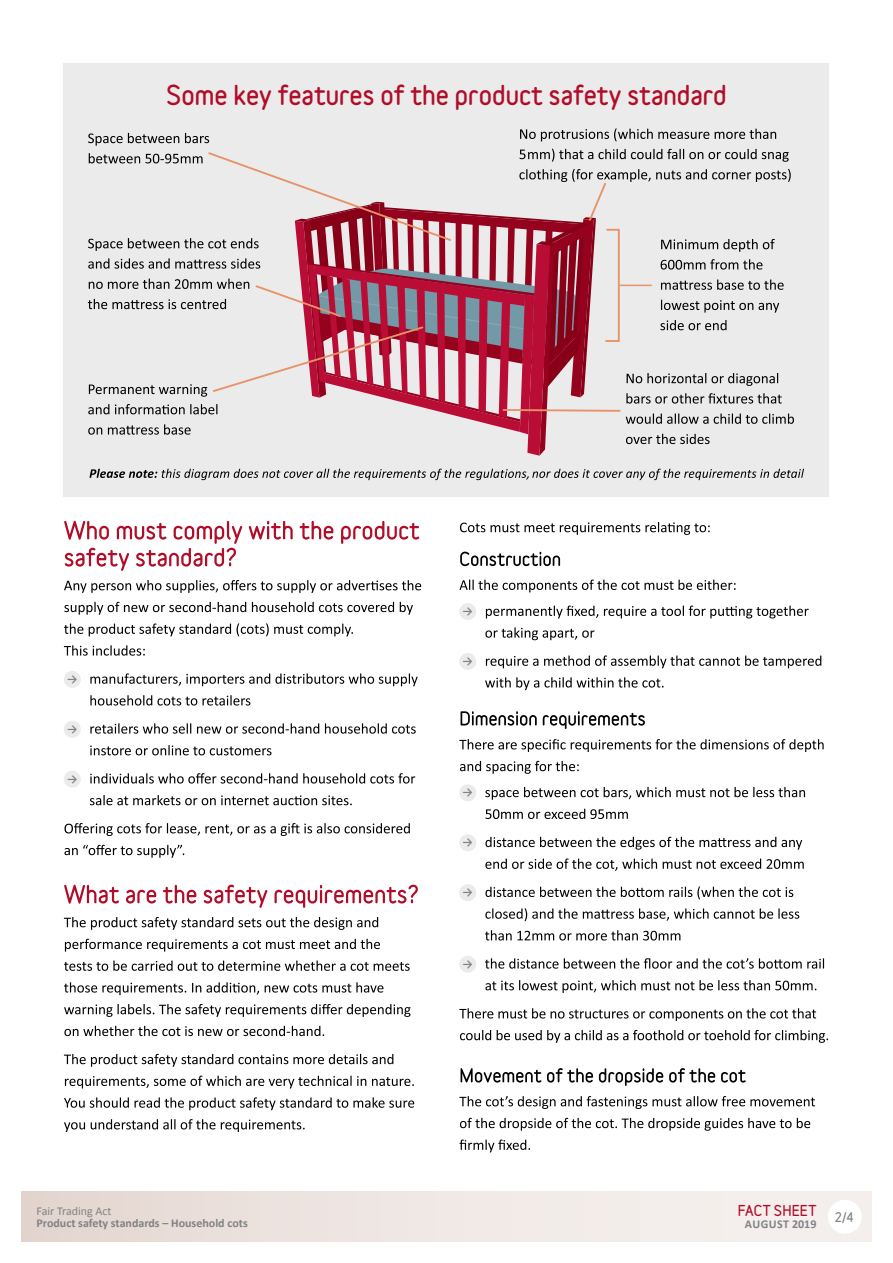
<style>
.page{position:relative;width:893px;height:1263px;background:#fff}
.page>*{position:absolute;margin:0;border:0;box-sizing:border-box;transform-origin:0 0}
.t1{font:900 24.75px "Variable";color:#b10d29}
.t2{font:900 13.5px "Variable";letter-spacing:.005em;color:#b10d29}
.t3{font:700 12px "Calibri";color:#808285}
.t4{font:12px "Calibri";color:#808285}
.t5{font:900 12px "Variable";color:#808285}
.t6{font:700 12px "Calibri";letter-spacing:.025em;color:#808285}
</style>
<div class="page">
<svg style="left:21px;top:1192px;width:851px;height:50px;background:#eee5e2"></svg>
<div style="left:828px;top:1200px;width:34px;height:34px;background:#fff;border-radius:50%"></div>
<div style="left:64px;top:63px;width:765px;height:434px;background:#ebebec"></div>
<svg style="left:88px;top:128px;width:706px;height:328px"></svg>
<svg style="left:89px;top:469px;width:715px;height:11px"></svg>
<hr style="left:620px;top:285px;width:32px;height:1px;background:#e79269">
<svg style="left:64px;top:1119px;width:241px;height:13px"></svg>
<svg style="left:64px;top:1097px;width:350px;height:13px"></svg>
<svg style="left:65px;top:1075px;width:349px;height:13px"></svg>
<svg style="left:64px;top:1054px;width:329px;height:13px"></svg>
<svg style="left:64px;top:1026px;width:260px;height:10px"></svg>
<svg style="left:64px;top:1004px;width:347px;height:13px"></svg>
<svg style="left:64px;top:982px;width:319px;height:13px"></svg>
<svg style="left:64px;top:960px;width:346px;height:11px"></svg>
<svg style="left:65px;top:939px;width:315px;height:13px"></svg>
<svg style="left:64px;top:917px;width:314px;height:13px"></svg>
<svg style="left:64px;top:885px;width:354px;height:23px"></svg>
<svg style="left:64px;top:845px;width:120px;height:13px"></svg>
<svg style="left:65px;top:823px;width:345px;height:13px"></svg>
<svg style="left:90px;top:795px;width:262px;height:10px"></svg>
<svg style="left:90px;top:773px;width:325px;height:10px"></svg>
<svg style="left:90px;top:745px;width:181px;height:10px"></svg>
<svg style="left:90px;top:723px;width:326px;height:11px"></svg>
<svg style="left:90px;top:695px;width:160px;height:10px"></svg>
<svg style="left:90px;top:673px;width:328px;height:13px"></svg>
<svg style="left:64px;top:645px;width:81px;height:11px"></svg>
<svg style="left:64px;top:623px;width:289px;height:13px"></svg>
<svg style="left:64px;top:602px;width:349px;height:13px"></svg>
<svg style="left:64px;top:580px;width:357px;height:13px"></svg>
<svg style="left:64px;top:521px;width:355px;height:50px"></svg>
<div style="left:64px;top:671px;width:17px;height:17px;background:#ebebec;border-radius:50%"></div>
<div style="left:64px;top:721px;width:17px;height:17px;background:#ebebec;border-radius:50%"></div>
<div style="left:64px;top:771px;width:17px;height:17px;background:#ebebec;border-radius:50%"></div>
<svg style="left:459px;top:1139px;width:71px;height:13px"></svg>
<svg style="left:460px;top:1118px;width:350px;height:13px"></svg>
<svg style="left:459px;top:1096px;width:356px;height:13px"></svg>
<svg style="left:461px;top:1068px;width:285px;height:18px"></svg>
<svg style="left:460px;top:1030px;width:368px;height:13px"></svg>
<svg style="left:459px;top:1008px;width:357px;height:13px"></svg>
<svg style="left:485px;top:980px;width:331px;height:13px"></svg>
<svg style="left:485px;top:958px;width:339px;height:11px"></svg>
<svg style="left:485px;top:930px;width:195px;height:10px"></svg>
<svg style="left:485px;top:908px;width:314px;height:13px"></svg>
<svg style="left:485px;top:886px;width:308px;height:13px"></svg>
<svg style="left:485px;top:858px;width:319px;height:13px"></svg>
<svg style="left:485px;top:837px;width:317px;height:13px"></svg>
<svg style="left:485px;top:809px;width:143px;height:10px"></svg>
<svg style="left:485px;top:787px;width:320px;height:13px"></svg>
<svg style="left:460px;top:761px;width:119px;height:13px"></svg>
<svg style="left:459px;top:739px;width:365px;height:13px"></svg>
<svg style="left:461px;top:711px;width:184px;height:18px"></svg>
<svg style="left:485px;top:677px;width:179px;height:13px"></svg>
<svg style="left:486px;top:655px;width:335px;height:13px"></svg>
<svg style="left:485px;top:627px;width:109px;height:13px"></svg>
<svg style="left:486px;top:605px;width:323px;height:13px"></svg>
<svg style="left:459px;top:579px;width:277px;height:13px"></svg>
<svg style="left:460px;top:552px;width:100px;height:14px"></svg>
<svg style="left:460px;top:522px;width:250px;height:13px"></svg>
<div style="left:459px;top:603px;width:17px;height:17px;background:#ebebec;border-radius:50%"></div>
<div style="left:459px;top:653px;width:17px;height:17px;background:#ebebec;border-radius:50%"></div>
<div style="left:459px;top:784px;width:17px;height:17px;background:#ebebec;border-radius:50%"></div>
<div style="left:459px;top:834px;width:17px;height:17px;background:#ebebec;border-radius:50%"></div>
<div style="left:459px;top:884px;width:17px;height:17px;background:#ebebec;border-radius:50%"></div>
<div style="left:459px;top:956px;width:17px;height:17px;background:#ebebec;border-radius:50%"></div>
<p class="t1" style="left:166px;top:79px;width:562px">Some key features of the product safety standard</p>
<p class="t5" style="left:67px;top:671px;width:11px">→</p>
<p class="t5" style="left:67px;top:721px;width:11px">→</p>
<p class="t5" style="left:67px;top:771px;width:11px">→</p>
<p class="t4" style="left:36px;top:1204px;width:77px">Fair Trading Act</p>
<p class="t3" style="left:36px;top:1216px;width:213px">Product safety standards – Household cots</p>
<p class="t5" style="left:463px;top:603px;width:11px">→</p>
<p class="t5" style="left:463px;top:653px;width:11px">→</p>
<p class="t5" style="left:463px;top:785px;width:11px">→</p>
<p class="t5" style="left:463px;top:835px;width:11px">→</p>
<p class="t5" style="left:463px;top:884px;width:11px">→</p>
<p class="t5" style="left:463px;top:956px;width:11px">→</p>
<p class="t2" style="left:738px;top:1202px;width:80px">FACT SHEET</p>
<p class="t6" style="left:745px;top:1217px;width:73px">AUGUST 2019</p>
<p class="t5" style="left:835px;top:1209px;width:20px">2/4</p>
</div>
